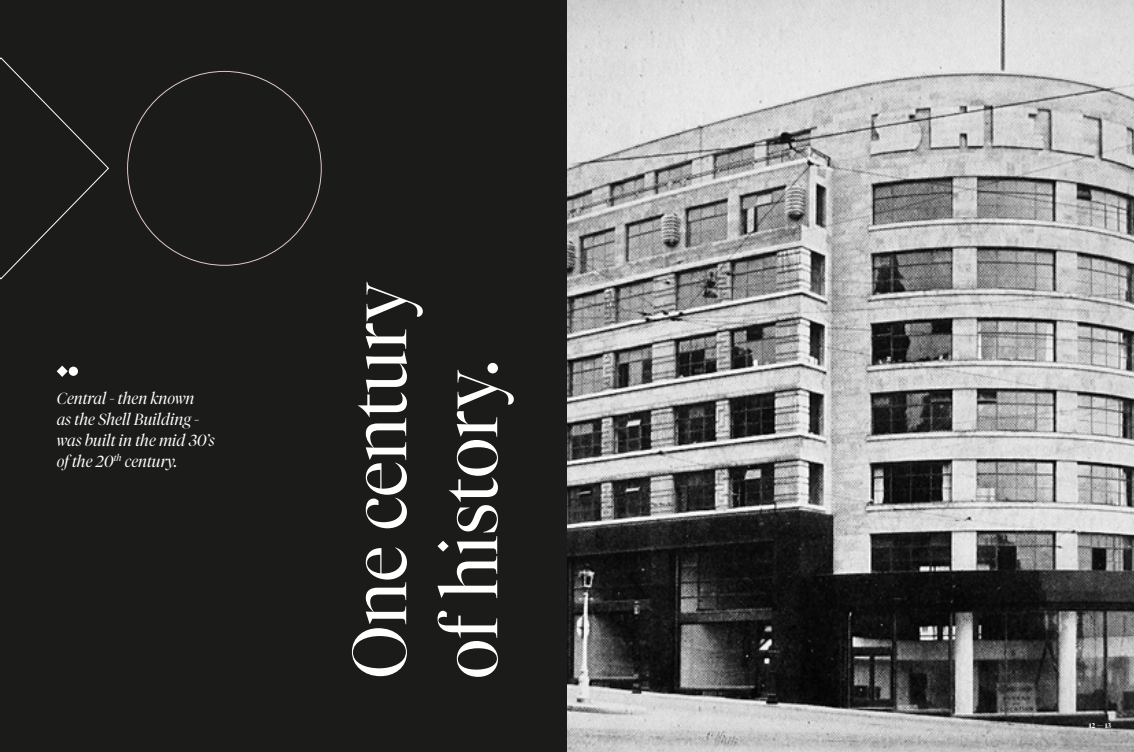
<style>
.page{position:relative;width:1134px;height:752px;background:#fff}
.page>*{position:absolute;margin:0;border:0;box-sizing:border-box;transform-origin:0 0}
.t1{font:300 76.2px/91px "Tiempos Fine";color:#fff}
.t2{font:italic 300 16px/21px "Tiempos Fine";color:#fff}
.t3{font:600 7px "Tiempos Fine";color:#fff}
</style>
<div class="page">
<div style="left:0;top:0;width:573px;height:751px;background:#1b1b1a"></div>
<svg style="left:437px;top:540px;width:12px;height:11px"></svg>
<svg style="left:0;top:57px;width:109px;height:223px"></svg>
<img style="left:568px;top:0;width:566px;height:751px">
<div style="left:69px;top:366px;width:9px;height:9px;background:#fff;border-radius:50%"></div>
<svg style="left:57px;top:365px;width:11px;height:12px"></svg>
<p class="t2" style="left:57px;top:387px;width:160px">Central - then known<br>as the Shell Building - was built in the mid 30’s of the 20<sup>th</sup> century.</p>
<h1 class="t1" style="left:333px;top:678px;width:398px;rotate:-90deg">One century of history.</h1>
<p class="t3" style="left:1089px;top:721px;width:24px">12 — 13</p>
</div>
